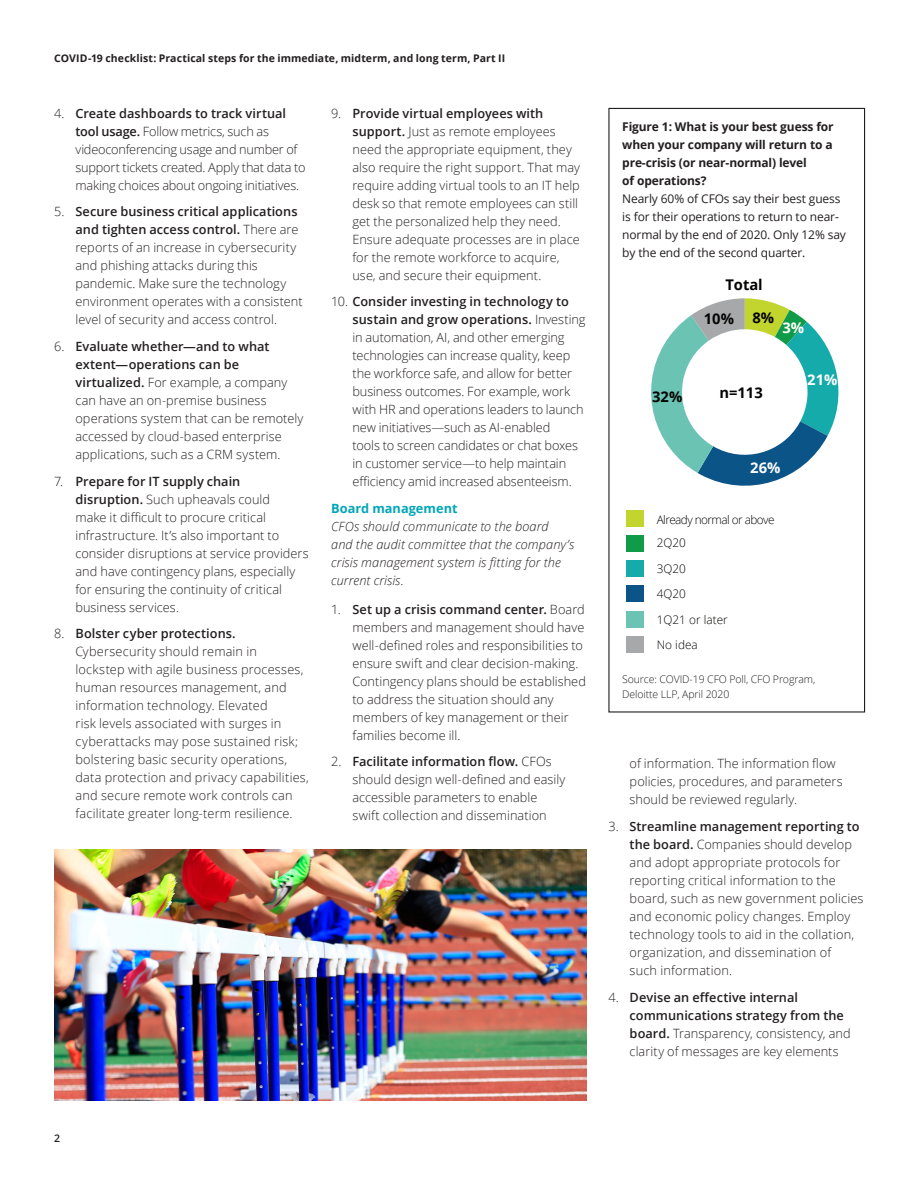
<style>
.page{position:relative;width:918px;height:1188px;background:#fff}
.page>*{position:absolute;margin:0;border:0;box-sizing:border-box;transform-origin:0 0}
.t1{font:700 14.7px "Open Sans";color:#040503}
.t2{font:700 14.7px "Open Sans";color:#fff}
.t3{font:300 12.75px/18px "Open Sans";letter-spacing:.005em;color:#231f20}
.t4{font:300 12.75px/18px "Open Sans";letter-spacing:-.015em;color:#231f20}
.Body_copy__8_5_12pt{font:italic 300 12.75px/18px "Open Sans";letter-spacing:.01em;color:#231f20}
.Subhead_A__8_5_12pt{font:700 12.75px "Open Sans";letter-spacing:.005em;color:#00a6b9}
.Brochure_title___Lef{font:12px/18px "Open Sans";letter-spacing:-.01em;color:#231f20}
.Brochure_title___Lef-2{font:700 12px/18px "Open Sans";letter-spacing:-.01em;color:#231f20}
.t5{font:300 11.85px/25.3px "Open Sans";letter-spacing:-.005em;color:#040503}
.t6{font:300 11.85px "Open Sans";letter-spacing:-.045em;color:#040503}
.Story_heading_light{font:700 10.5px "Open Sans";letter-spacing:.01em;color:#231f20}
.Brochure_title___Lef-3{font:300 10.5px/14.2px "Open Sans";letter-spacing:-.01em;color:#231f20}
.Brochure_title___Lef-4{font:600 10.5px "Open Sans";color:#231f20}
.s1{font-weight:600}
.s2{font-style:normal}
</style>
<div class="page">
<img style="left:54px;top:849px;width:533px;height:252px">
<div style="left:608px;top:108px;width:257px;height:605px;border:1px solid #231f20"></div>
<div style="left:626px;top:560px;width:17px;height:17px;background:#15abaa"></div>
<div style="left:626px;top:586px;width:17px;height:16px;background:#0a5487"></div>
<div style="left:626px;top:611px;width:17px;height:17px;background:#6bc3b4"></div>
<div style="left:626px;top:636px;width:17px;height:17px;background:#a7a8aa"></div>
<div style="left:626px;top:535px;width:17px;height:16px;background:#109b48"></div>
<div style="left:626px;top:510px;width:17px;height:17px;background:#c2d52e"></div>
<svg style="left:651px;top:298px;width:188px;height:188px"></svg>
<p class="Story_heading_light" style="left:54px;top:51px;width:453px">COVID-19 checklist: Practical steps for the immediate, midterm, and long term, Part II</p>
<p class="t4" style="left:75px;top:104px;width:232px;text-indent:-21px">4. <span class="s1">Create dashboards to track virtual tool usage.</span> Follow metrics, such as videoconferencing usage and number of support tickets created. Apply that data to making choices about ongoing initiatives.</p>
<p class="t3" style="left:75px;top:202px;width:229px;text-indent:-21px">5. <span class="s1">Secure business critical applications and tighten access control.</span> There are reports of an increase in cybersecurity and phishing attacks during this pandemic. Make sure the technology environment operates with a consistent level of security and access control.</p>
<p class="t3" style="left:75px;top:337px;width:229px;text-indent:-21px">6. <span class="s1">Evaluate whether—and to what extent—operations can be virtualized.</span> For example, a company can have an on-premise business operations system that can be remotely accessed by cloud-based enterprise applications, such as a CRM system.</p>
<p class="t3" style="left:75px;top:472px;width:235px;text-indent:-21px">7. <span class="s1">Prepare for IT supply chain disruption.</span> Such upheavals could<br>make it difficult to procure critical infrastructure. It’s also important to consider disruptions at service providers and have contingency plans, especially for ensuring the continuity of critical business services.</p>
<p class="t3" style="left:75px;top:624px;width:235px;text-indent:-21px">8. <span class="s1">Bolster cyber protections.<br></span>Cybersecurity should remain in lockstep with agile business processes, human resources management, and information technology. Elevated<br>risk levels associated with surges in cyberattacks may pose sustained risk; bolstering basic security operations, data protection and privacy capabilities, and secure remote work controls can facilitate greater long-term resilience.</p>
<p class="t3" style="left:352px;top:104px;width:229px;text-indent:-21px">9. <span class="s1">Provide virtual employees with support.</span> Just as remote employees need the appropriate equipment, they also require the right support. That may require adding virtual tools to an IT help desk so that remote employees can still get the personalized help they need.<br>Ensure adequate processes are in place for the remote workforce to acquire, use, and secure their equipment.</p>
<p class="t3" style="left:352px;top:292px;width:235px;text-indent:-21px">10. <span class="s1">Consider investing in technology to sustain and grow operations.</span> Investing in automation, AI, and other emerging technologies can increase quality, keep the workforce safe, and allow for better business outcomes. For example, work with HR and operations leaders to launch new initiatives—such as AI-enabled<br>tools to screen candidates or chat boxes in customer service—to help maintain efficiency amid increased absenteeism.</p>
<p class="Subhead_A__8_5_12pt" style="left:331px;top:499px;width:128px">Board management</p>
<p class="Body_copy__8_5_12pt" style="left:331px;top:517px;width:245px">CFOs should communicate to the board<br>and the audit committee that the company’s crisis management system is fitting for the current crisis<span class="s2">.</span></p>
<p class="t3" style="left:352px;top:600px;width:235px;text-indent:-21px">1. <span class="s1">Set up a crisis command center.</span> Board members and management should have well-defined roles and responsibilities to ensure swift and clear decision-making.<br>Contingency plans should be established to address the situation should any members of key management or their families become ill.</p>
<p class="t3" style="left:352px;top:753px;width:214px;text-indent:-21px">2. <span class="s1">Facilitate information flow.</span> CFOs should design well-defined and easily accessible parameters to enable swift collection and dissemination</p>
<p class="t3" style="left:630px;top:754px;width:215px">of information. The information flow policies, procedures, and parameters should be reviewed regularly.</p>
<p class="t3" style="left:630px;top:817px;width:235px;text-indent:-21px">3. <span class="s1">Streamline management reporting to the board.</span> Companies should develop and adopt appropriate protocols for reporting critical information to the board, such as new government policies and economic policy changes. Employ technology tools to aid in the collation, organization, and dissemination of<br>such information.</p>
<p class="t3" style="left:630px;top:988px;width:223px;text-indent:-21px">4. <span class="s1">Devise an effective internal communications strategy from the board.</span> Transparency, consistency, and clarity of messages are key elements</p>
<p class="Brochure_title___Lef-2" style="left:622px;top:118px;width:213px">Figure 1: What is your best guess for when your company will return to a pre-crisis (or near-normal) level<br>of operations?</p>
<p class="Brochure_title___Lef" style="left:622px;top:190px;width:225px">Nearly 60% of CFOs say their best guess is for their operations to return to near&shy;normal by the end of 2020. Only 12% say by the end of the second quarter.</p>
<p class="t1" style="left:725px;top:275px;width:39px">Total</p>
<p class="t1" style="left:752px;top:307px;width:23px">8%</p>
<p class="t1" style="left:704px;top:308px;width:32px">10%</p>
<p class="t2" style="left:782px;top:317px;width:23px">3%</p>
<p class="t2" style="left:807px;top:369px;width:32px">21%</p>
<p class="t1" style="left:719px;top:382px;width:45px">n=113</p>
<p class="t1" style="left:652px;top:387px;width:32px">32%</p>
<p class="t2" style="left:750px;top:457px;width:32px">26%</p>
<p class="t6" style="left:657px;top:511px;width:119px">Already normal or above</p>
<p class="t5" style="left:657px;top:530px;width:31px">2Q20</p>
<p class="t5" style="left:657px;top:555px;width:31px">3Q20</p>
<p class="t5" style="left:657px;top:581px;width:73px">4Q20<br>1Q21 or later<br>No idea</p>
<p class="Brochure_title___Lef-3" style="left:622px;top:672px;width:195px">Source: COVID-19 CFO Poll, CFO Program,<br>Deloitte LLP, April 2020</p>
<p class="Brochure_title___Lef-4" style="left:54px;top:1131px;width:7px">2</p>
</div>
